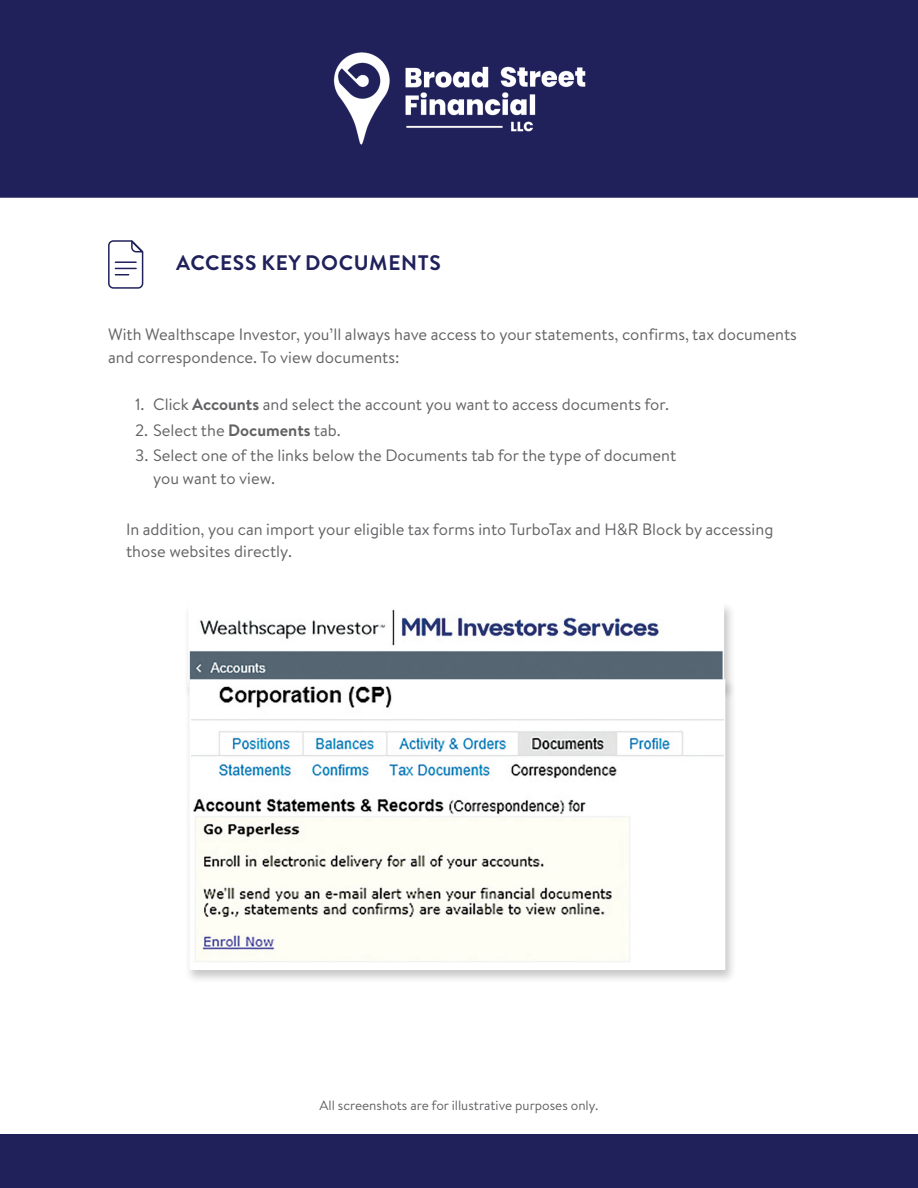
<style>
.page{position:relative;width:918px;height:1188px;background:#fff}
.page>*{position:absolute;margin:0;border:0;box-sizing:border-box;transform-origin:0 0}
.Page_subhead{font:700 21px "MM Brandon Text";letter-spacing:.03em;color:#20215b}
._11pt__Body{font:16.5px/22.5px "MM Brandon Text";color:#636366}
.Bullet__auto{font:16.5px/22.5px "MM Brandon Text";color:#636366}
._11pt__Body-2{font:13.5px "MM Brandon Text";color:#636366}
.s1{font-weight:700}
</style>
<div class="page">
<div style="left:183px;top:601px;width:553px;height:100px;background:#231f20;opacity:.25"></div>
<img style="left:191px;top:606px;width:530px;height:71px">
<div style="left:185px;top:677px;width:552px;height:307px;background:#231f20;opacity:.25"></div>
<img style="left:193px;top:682px;width:529px;height:285px">
<div style="left:190px;top:679px;width:535px;height:291px;border:2px solid #fff"></div>
<div style="left:0;top:1134px;width:918px;height:54px;background:#20215b"></div>
<svg style="left:108px;top:240px;width:36px;height:49px"></svg>
<div style="left:0;top:0;width:918px;height:197px;background:#20215b"></div>
<img style="left:333px;top:52px;width:253px;height:93px">
<div style="left:0;top:193px;width:918px;height:5px;background:#20215b"></div>
<p class="Page_subhead" style="left:176px;top:249px;width:266px">ACCESS KEY DOCUMENTS</p>
<p class="_11pt__Body" style="left:108px;top:323px;width:690px">With Wealthscape Investor, you’ll always have access to your statements, confirms, tax documents and correspondence. To view documents:</p>
<p class="_11pt__Body" style="left:135px;top:393px;width:536px">1. Click <span class="s1">Accounts</span> and select the account you want to access documents for.</p>
<p class="_11pt__Body" style="left:135px;top:418px;width:207px">2. Select the <span class="s1">Documents</span> tab.</p>
<p class="_11pt__Body" style="left:153px;top:444px;width:525px;text-indent:-18px">3. Select one of the links below the Documents tab for the type of document you want to view.</p>
<p class="Bullet__auto" style="left:126px;top:517px;width:649px">In addition, you can import your eligible tax forms into TurboTax and H&amp;R Block by accessing those websites directly.</p>
<p class="_11pt__Body-2" style="left:320px;top:1096px;width:280px">All screenshots are for illustrative purposes only.</p>
</div>
